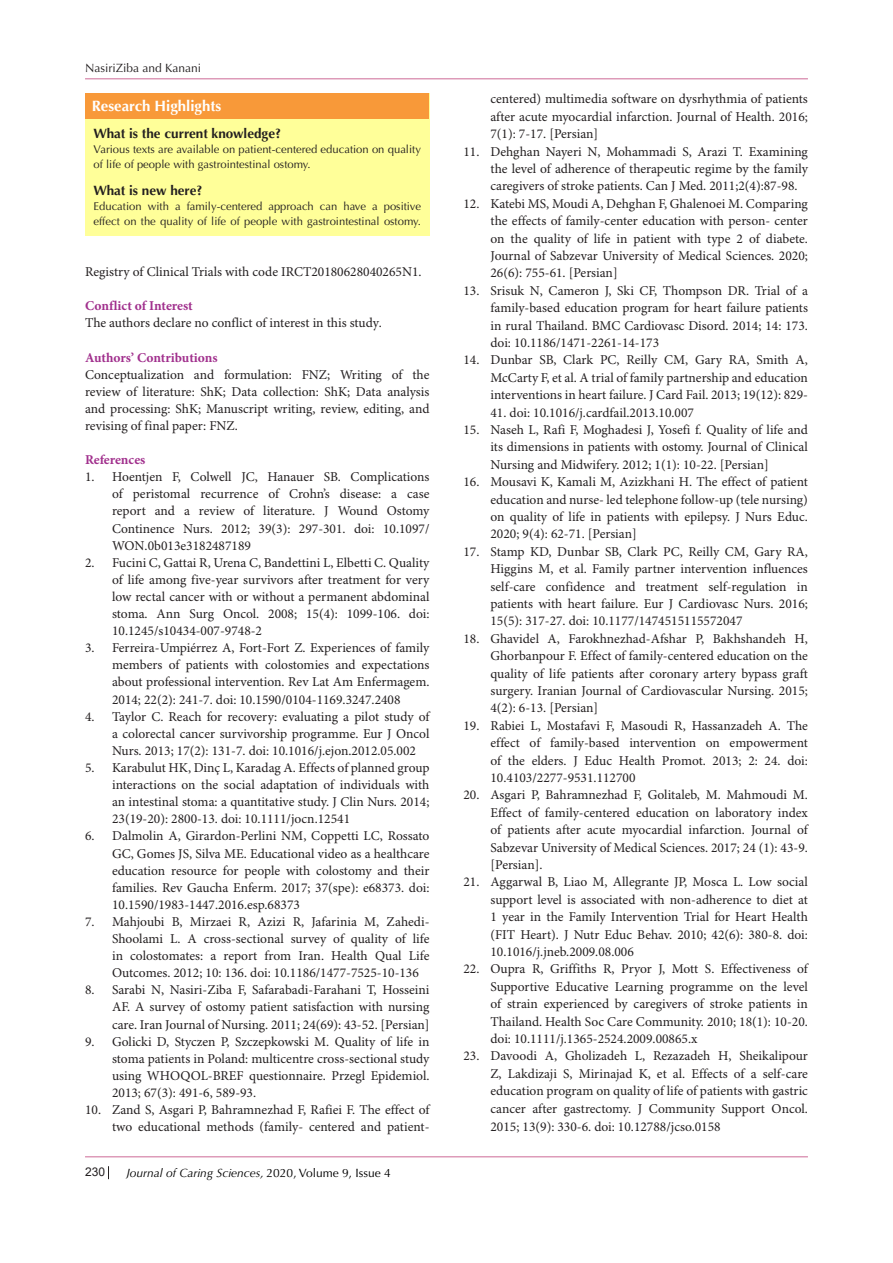
<style>
.page{position:relative;width:893px;height:1263px;background:#fff}
.page>*{position:absolute;margin:0;border:0;box-sizing:border-box;transform-origin:0 0}
.t1{font:700 15px "Optima LT Std";color:#fff}
.t2{font:13.5px/17.4px "Minion Pro";color:#231f20;text-align:justify}
.t3{font:700 13.5px "Minion Pro";letter-spacing:-.005em;color:#a1308d}
.BT{font:700 13.5px "Optima LT Std";color:#231f20}
.t4{font:italic 12px "Optima LT Std";color:#000}
.t5{font:12px "Optima LT Std";color:#231f20}
.t6{font:12px "Arial";color:#231f20}
.BT-2{font:11.25px/15px "Optima LT Std";color:#231f20}
.s1{font-style:normal}
</style>
<div class="page">
<svg style="left:108px;top:1166px;width:1px;height:13px"></svg>
<hr style="left:85px;top:78px;width:723px;height:1px;background:#cd6996">
<hr style="left:85px;top:1156px;width:723px;height:1px;background:#cd6996">
<div style="left:85px;top:94px;width:344px;height:142px;background:#ff9"></div>
<div style="left:85px;top:94px;width:344px;height:25px;background:#f89939"></div>
<p class="t5" style="left:85px;top:61px;width:118px">NasiriZiba and Kanani</p>
<p class="t1" style="left:92px;top:97px;width:131px">Research Highlights</p>
<p class="BT" style="left:94px;top:126px;width:189px">What is the current knowledge?</p>
<p class="BT-2" style="left:94px;top:142px;width:329px">Various texts are available on patient-centered education on quality of life of people with gastrointestinal ostomy.</p>
<p class="BT" style="left:94px;top:183px;width:110px">What is new here?</p>
<p class="BT-2" style="left:94px;top:199px;width:329px">Education with a family-centered approach can have a positive effect on the quality of life of people with gastrointestinal ostomy.</p>
<p class="t2" style="left:85px;top:264px;width:338px">Registry of Clinical Trials with code IRCT20180628040265N1.</p>
<p class="t3" style="left:85px;top:296px;width:109px">Conflict of Interest</p>
<p class="t2" style="left:85px;top:315px;width:298px">The authors declare no conflict of interest in this study.</p>
<p class="t3" style="left:85px;top:348px;width:134px">Authors’ Contributions</p>
<p class="t2" style="left:85px;top:366px;width:346px">Conceptualization and formulation: FNZ; Writing of the review of literature: ShK; Data collection: ShK; Data analysis and processing: ShK; Manuscript writing, review, editing, and revising of final paper: FNZ.</p>
<p class="t3" style="left:85px;top:450px;width:62px">References</p>
<p class="t2" style="left:112px;top:469px;width:319px;text-indent:-27px">1. Hoentjen F, Colwell JC, Hanauer SB. Complications of peristomal recurrence of Crohn’s disease: a case report and a review of literature. J Wound Ostomy Continence Nurs. 2012; 39(3): 297-301. doi: 10.1097/ WON.0b013e3182487189</p>
<p class="t2" style="left:112px;top:554px;width:319px;text-indent:-27px">2. Fucini C, Gattai R, Urena C, Bandettini L, Elbetti C. Quality of life among five-year survivors after treatment for very low rectal cancer with or without a permanent abdominal stoma. Ann Surg Oncol. 2008; 15(4): 1099-106. doi:<br>10.1245/s10434-007-9748-2</p>
<p class="t2" style="left:112px;top:640px;width:319px;text-indent:-27px">3. Ferreira-Umpiérrez A, Fort-Fort Z. Experiences of family members of patients with colostomies and expectations about professional intervention. Rev Lat Am Enfermagem.<br>2014; 22(2): 241-7. doi: 10.1590/0104-1169.3247.2408</p>
<p class="t2" style="left:112px;top:708px;width:319px;text-indent:-27px">4. Taylor C. Reach for recovery: evaluating a pilot study of a colorectal cancer survivorship programme. Eur J Oncol Nurs. 2013; 17(2): 131-7. doi: 10.1016/j.ejon.2012.05.002</p>
<p class="t2" style="left:112px;top:760px;width:319px;text-indent:-27px">5. Karabulut HK, Dinç L, Karadag A. Effects of planned group interactions on the social adaptation of individuals with an intestinal stoma: a quantitative study. J Clin Nurs. 2014; 23(19-20): 2800-13. doi: 10.1111/jocn.12541</p>
<p class="t2" style="left:112px;top:828px;width:319px;text-indent:-27px">6. Dalmolin A, Girardon-Perlini NM, Coppetti LC, Rossato GC, Gomes JS, Silva ME. Educational video as a healthcare education resource for people with colostomy and their families. Rev Gaucha Enferm. 2017; 37(spe): e68373. doi:<br>10.1590/1983-1447.2016.esp.68373</p>
<p class="t2" style="left:112px;top:913px;width:319px;text-indent:-27px">7. Mahjoubi B, Mirzaei R, Azizi R, Jafarinia M, Zahedi-Shoolami L. A cross-sectional survey of quality of life in colostomates: a report from Iran. Health Qual Life Outcomes. 2012; 10: 136. doi: 10.1186/1477-7525-10-136</p>
<p class="t2" style="left:112px;top:982px;width:319px;text-indent:-27px">8. Sarabi N, Nasiri-Ziba F, Safarabadi-Farahani T, Hosseini AF. A survey of ostomy patient satisfaction with nursing care. Iran Journal of Nursing. 2011; 24(69): 43-52. [Persian]</p>
<p class="t2" style="left:112px;top:1033px;width:319px;text-indent:-27px">9. Golicki D, Styczen P, Szczepkowski M. Quality of life in stoma patients in Poland: multicentre cross-sectional study using WHOQOL-BREF questionnaire. Przegl Epidemiol.<br>2013; 67(3): 491-6, 589-93.</p>
<p class="t2" style="left:85px;top:1102px;width:346px;text-align:right">10. Zand S, Asgari P, Bahramnezhad F, Rafiei F. The effect of two educational methods (family- centered and patient-</p>
<p class="t6" style="left:85px;top:1163px;width:22px">230</p>
<p class="t4" style="left:126px;top:1165px;width:266px">Journal of Caring Sciences, <span class="s1">2020, Volume 9, Issue 4</span></p>
<p class="t2" style="left:490px;top:91px;width:319px">centered) multimedia software on dysrhythmia of patients after acute myocardial infarction. Journal of Health. 2016; 7(1): 7-17. [Persian]</p>
<p class="t2" style="left:490px;top:143px;width:319px;text-indent:-27px">11. Dehghan Nayeri N, Mohammadi S, Arazi T. Examining the level of adherence of therapeutic regime by the family caregivers of stroke patients. Can J Med. 2011;2(4):87-98.</p>
<p class="t2" style="left:490px;top:195px;width:319px;text-indent:-27px">12. Katebi MS, Moudi A, Dehghan F, Ghalenoei M. Comparing the effects of family-center education with person- center on the quality of life in patient with type 2 of diabete.<br>Journal of Sabzevar University of Medical Sciences. 2020; 26(6): 755-61. [Persian]</p>
<p class="t2" style="left:490px;top:282px;width:319px;text-indent:-27px">13. Srisuk N, Cameron J, Ski CF, Thompson DR. Trial of a family-based education program for heart failure patients in rural Thailand. BMC Cardiovasc Disord. 2014; 14: 173. doi: 10.1186/1471-2261-14-173</p>
<p class="t2" style="left:490px;top:352px;width:319px;text-indent:-27px">14. Dunbar SB, Clark PC, Reilly CM, Gary RA, Smith A, McCarty F, et al. A trial of family partnership and education interventions in heart failure. J Card Fail. 2013; 19(12): 829-</p>
<p class="t2" style="left:490px;top:404px;width:205px">41. doi: 10.1016/j.cardfail.2013.10.007</p>
<p class="t2" style="left:490px;top:421px;width:319px;text-indent:-27px">15. Naseh L, Rafi F, Moghadesi J, Yosefi f. Quality of life and its dimensions in patients with ostomy. Journal of Clinical Nursing and Midwifery. 2012; 1(1): 10-22. [Persian]</p>
<p class="t2" style="left:490px;top:474px;width:319px;text-indent:-27px">16. Mousavi K, Kamali M, Azizkhani H. The effect of patient education and nurse- led telephone follow-up (tele nursing) on quality of life in patients with epilepsy. J Nurs Educ.<br>2020; 9(4): 62-71. [Persian]</p>
<p class="t2" style="left:490px;top:543px;width:319px;text-indent:-27px">17. Stamp KD, Dunbar SB, Clark PC, Reilly CM, Gary RA, Higgins M, et al. Family partner intervention influences self-care confidence and treatment self-regulation in patients with heart failure. Eur J Cardiovasc Nurs. 2016; 15(5): 317-27. doi: 10.1177/1474515115572047</p>
<p class="t2" style="left:490px;top:630px;width:319px;text-indent:-27px">18. Ghavidel A, Farokhnezhad-Afshar P, Bakhshandeh H, Ghorbanpour F. Effect of family-centered education on the quality of life patients after coronary artery bypass graft surgery. Iranian Journal of Cardiovascular Nursing. 2015; 4(2): 6-13. [Persian]</p>
<p class="t2" style="left:490px;top:717px;width:319px;text-indent:-27px">19. Rabiei L, Mostafavi F, Masoudi R, Hassanzadeh A. The effect of family-based intervention on empowerment of the elders. J Educ Health Promot. 2013; 2: 24. doi:<br>10.4103/2277-9531.112700</p>
<p class="t2" style="left:490px;top:787px;width:319px;text-indent:-27px">20. Asgari P, Bahramnezhad F, Golitaleb, M. Mahmoudi M.<br>Effect of family-centered education on laboratory index of patients after acute myocardial infarction. Journal of Sabzevar University of Medical Sciences. 2017; 24 (1): 43-9. [Persian].</p>
<p class="t2" style="left:490px;top:874px;width:319px;text-indent:-27px">21. Aggarwal B, Liao M, Allegrante JP, Mosca L. Low social support level is associated with non-adherence to diet at 1 year in the Family Intervention Trial for Heart Health (FIT Heart). J Nutr Educ Behav. 2010; 42(6): 380-8. doi:<br>10.1016/j.jneb.2009.08.006</p>
<p class="t2" style="left:490px;top:961px;width:319px;text-indent:-27px">22. Oupra R, Griffiths R, Pryor J, Mott S. Effectiveness of Supportive Educative Learning programme on the level of strain experienced by caregivers of stroke patients in Thailand. Health Soc Care Community. 2010; 18(1): 10-20. doi: 10.1111/j.1365-2524.2009.00865.x</p>
<p class="t2" style="left:490px;top:1048px;width:319px;text-indent:-27px">23. Davoodi A, Gholizadeh L, Rezazadeh H, Sheikalipour Z, Lakdizaji S, Mirinajad K, et al. Effects of a self-care education program on quality of life of patients with gastric cancer after gastrectomy. J Community Support Oncol.<br>2015; 13(9): 330-6. doi: 10.12788/jcso.0158</p>
</div>
